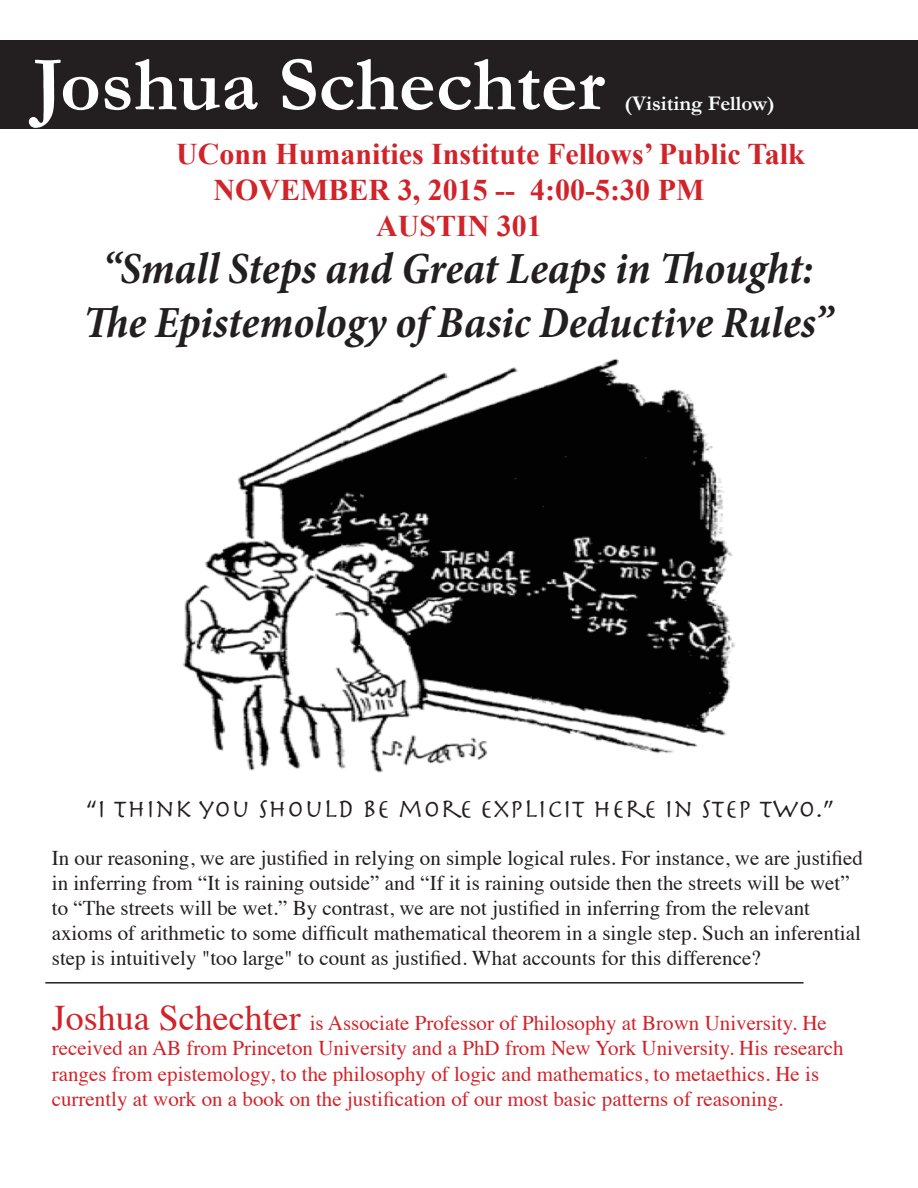
<style>
.page{position:relative;width:918px;height:1188px;background:#fff}
.page>*{position:absolute;margin:0;border:0;box-sizing:border-box;transform-origin:0 0}
.t1{font:700 78px "Garamond";color:#fff}
.t2{font:italic 700 condensed 45px "Minion Pro";color:#231f20}
.t3{font:700 30px "Times New Roman";color:#d1232a}
.t4{font:27px "Herculanum";color:#231f20}
.t5{font:21px/25.2px "Times";color:#231f20}
.t6{font:21px/25.2px "Times";color:#d1232a}
.t7{font:700 21px "Garamond";color:#fff}
.s1{font-size:36px}
</style>
<div class="page">
<div style="left:0;top:40px;width:918px;height:89px;background:#231f20"></div>
<img style="left:183px;top:358px;width:552px;height:415px">
<hr style="left:45px;top:982px;width:759px;height:2px;background:#231f20">
<p class="t1" style="left:33px;top:38px;width:573px">Joshua Schechter</p>
<p class="t7" style="left:625px;top:90px;width:152px">(Visiting Fellow)</p>
<p class="t3" style="left:176px;top:133px;width:630px">UConn Humanities Institute Fellows’ Public Talk</p>
<p class="t3" style="left:214px;top:169px;width:492px">NOVEMBER 3, 2015 -- 4:00-5:30 PM</p>
<p class="t3" style="left:376px;top:205px;width:167px">AUSTIN 301</p>
<p class="t2" style="left:103px;top:237px;width:712px">“Small Steps and Great Leaps in Thought:</p>
<p class="t2" style="left:84px;top:291px;width:750px">The Epistemology of Basic Deductive Rules”</p>
<p class="t4" style="left:86px;top:791px;width:750px">“I THINK YOU SHOULD BE MORE EXPLICIT HERE IN STEP TWO.”</p>
<p class="t5" style="left:52px;top:843px;width:813px">In our reasoning, we are justified in relying on simple logical rules. For instance, we are justified in inferring from “It is raining outside” and “If it is raining outside then the streets will be wet” to “The streets will be wet.” By contrast, we are not justified in inferring from the relevant axioms of arithmetic to some difficult mathematical theorem in a single step. Such an inferential step is intuitively "too large" to count as justified. What accounts for this difference?</p>
<p class="t6" style="left:52px;top:1009px;width:793px"><span class="s1">Joshua Schechter</span> is Associate Professor of Philosophy at Brown University. He received an AB from Princeton University and a PhD from New York University. His research ranges from epistemology, to the philosophy of logic and mathematics, to metaethics. He is currently at work on a book on the justification of our most basic patterns of reasoning.</p>
</div>
